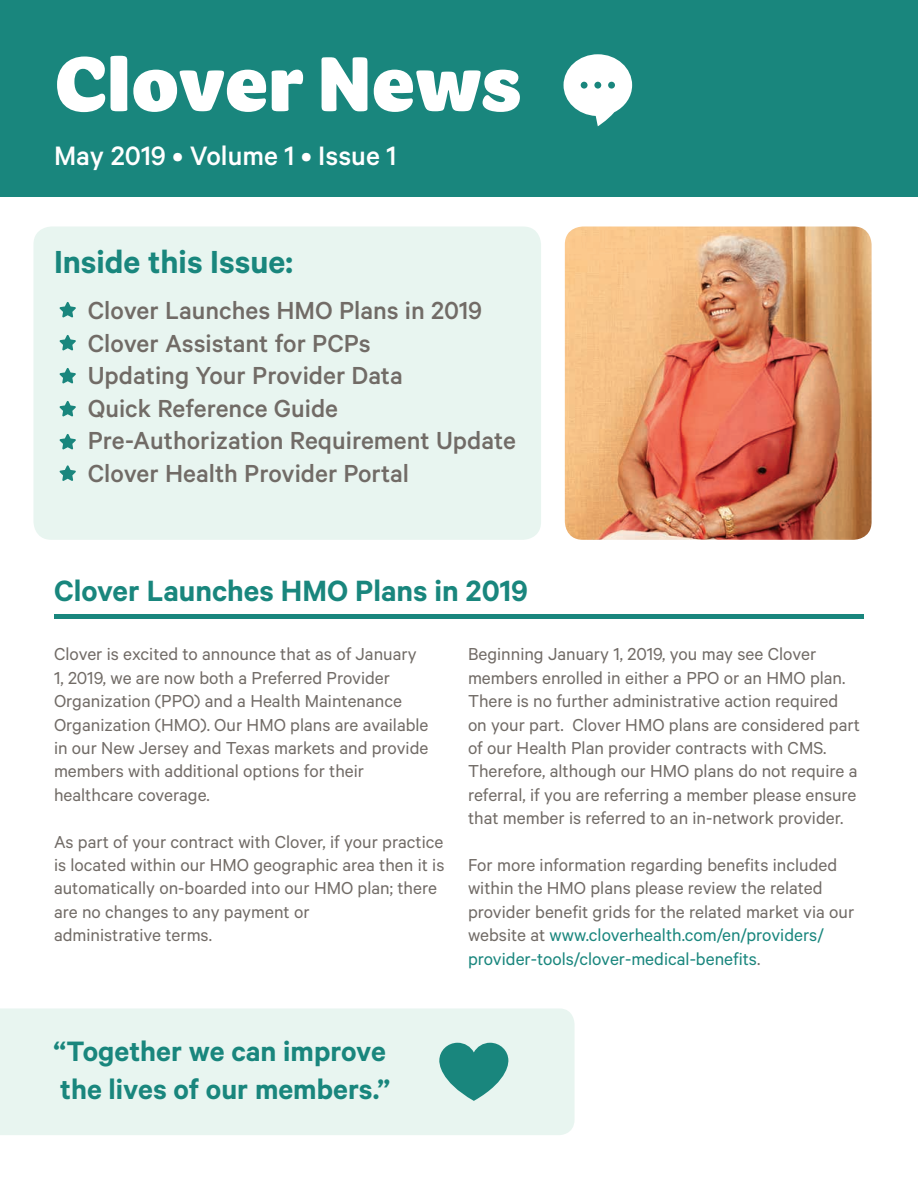
<style>
.page{position:relative;width:918px;height:1188px;background:#fff}
.page>*{position:absolute;margin:0;border:0;box-sizing:border-box;transform-origin:0 0}
.t1{font:900 90px "FS Pimlico";letter-spacing:-.005em;color:#fff}
.t2{font:600 36px "Calibre";color:#19867d}
.t3{font:600 33px "Calibre";color:#19867d}
.t4{font:600 31.65px/38px "Calibre";color:#19867d}
.t5{font:500 30px "Calibre";color:#fff}
.t6{font:500 27.75px/32.7px "Calibre";color:#716b66}
.t7{font:19.5px/23.4px "Calibre";color:#716b66}
.s1{color:#19867d}
</style>
<div class="page">
<div style="left:0;top:1008px;width:575px;height:127px;background:#e8f5f0"></div>
<div style="left:33px;top:226px;width:508px;height:314px;background:#e8f5f0;border-radius:18px"></div>
<div style="left:0;top:0;width:918px;height:197px;background:#19867d"></div>
<svg style="left:60px;top:302px;width:16px;height:15px"></svg>
<svg style="left:60px;top:335px;width:16px;height:15px"></svg>
<svg style="left:60px;top:368px;width:16px;height:15px"></svg>
<svg style="left:60px;top:401px;width:16px;height:15px"></svg>
<svg style="left:60px;top:434px;width:16px;height:15px"></svg>
<svg style="left:60px;top:465px;width:16px;height:16px"></svg>
<div style="left:54px;top:614px;width:810px;height:5px;background:#19867d"></div>
<img style="left:565px;top:226px;width:307px;height:314px">
<svg style="left:439px;top:1043px;width:69px;height:58px;background:#55a69e"></svg>
<svg style="left:564px;top:54px;width:68px;height:72px"></svg>
<h1 class="t1" style="left:54px;top:13px;width:469px">Clover News</h1>
<h3 class="t5" style="left:54px;top:138px;width:344px">May 2019 • Volume 1 • Issue 1</h3>
<h2 class="t2" style="left:54px;top:241px;width:241px">Inside this Issue:</h2>
<h3 class="t6" style="left:88px;top:293px;width:430px">Clover Launches HMO Plans in 2019<br>Clover Assistant for PCPs<br>Updating Your Provider Data<br>Quick Reference Guide<br>Pre-Authorization Requirement Update<br>Clover Health Provider Portal</h3>
<h3 class="t3" style="left:54px;top:571px;width:475px">Clover Launches HMO Plans in 2019</h3>
<p class="t7" style="left:54px;top:642px;width:376px">Clover is excited to announce that as of January 1, 2019, we are now both a Preferred Provider Organization (PPO) and a Health Maintenance Organization (HMO). Our HMO plans are available in our New Jersey and Texas markets and provide members with additional options for their healthcare coverage.</p>
<p class="t7" style="left:54px;top:829px;width:392px">As part of your contract with Clover, if your practice is located within our HMO geographic area then it is automatically on-boarded into our HMO plan; there are no changes to any payment or<br>administrative terms.</p>
<p class="t7" style="left:468px;top:642px;width:393px">Beginning January 1, 2019, you may see Clover members enrolled in either a PPO or an HMO plan.<br>There is no further administrative action required on your part. Clover HMO plans are considered part of our Health Plan provider contracts with CMS.<br>Therefore, although our HMO plans do not require a referral, if you are referring a member please ensure that member is referred to an in-network provider.</p>
<p class="t7" style="left:468px;top:852px;width:388px">For more information regarding benefits included within the HMO plans please review the related provider benefit grids for the related market via our website at <span class="s1">www.cloverhealth.com/en/providers/ provider-tools/clover-medical-benefits</span>.</p>
<h3 class="t4" style="left:54px;top:1031px;width:338px">“Together we can improve the lives of our members.”</h3>
</div>
